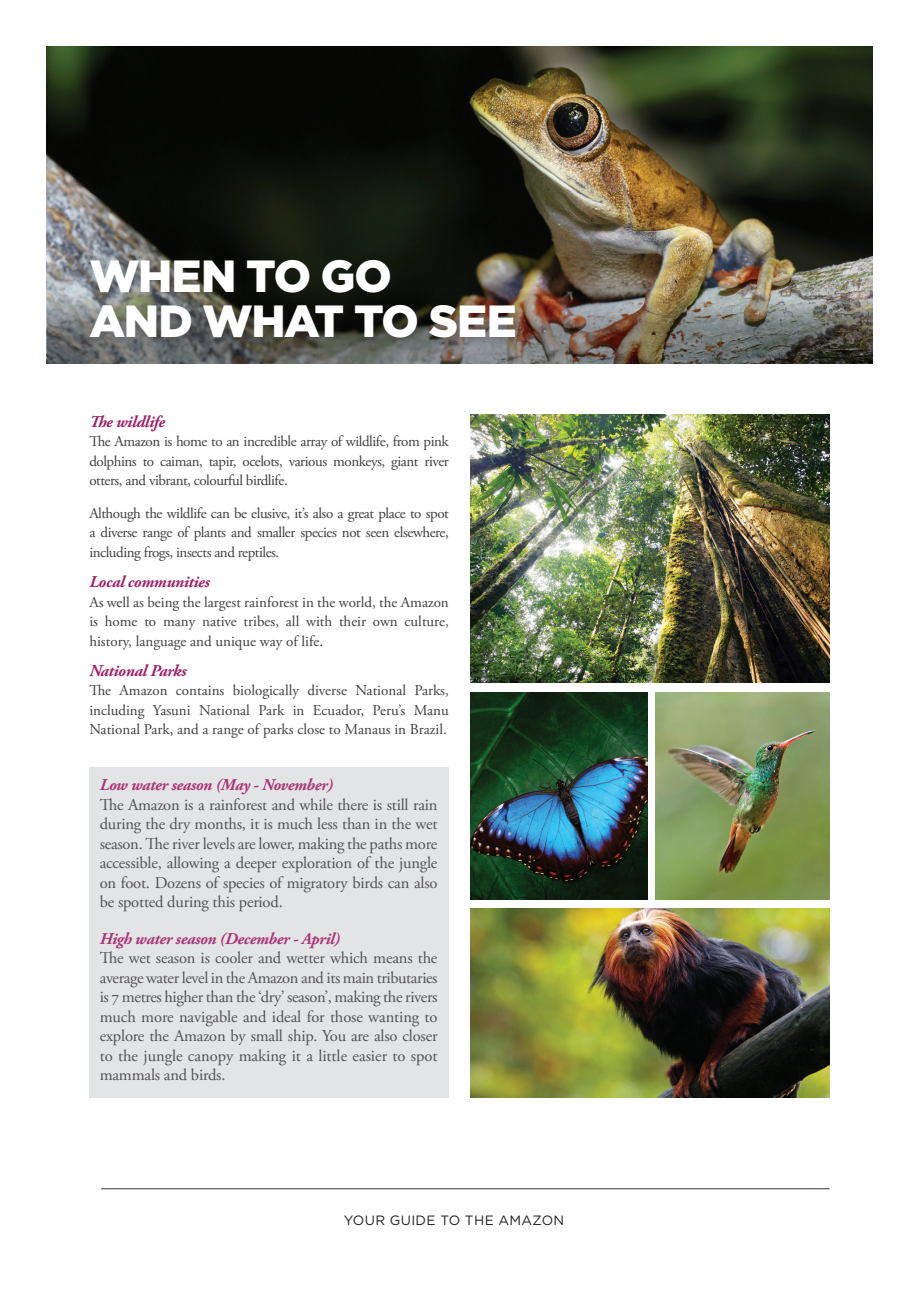
<style>
.page{position:relative;width:919px;height:1289px;background:#fff}
.page>*{position:absolute;margin:0;border:0;box-sizing:border-box;transform-origin:0 0}
.t1{font:900 45px/44.2px "Gotham";letter-spacing:-.03em;color:#fff}
.t2{font:16.5px/19.5px "Adobe Garamond Pro";letter-spacing:-.01em;color:#535254;text-align:justify}
.t3{font:italic 700 16.5px "Adobe Garamond Pro";letter-spacing:-.02em;color:#ab3477}
.t4{font:italic 700 16.5px "Adobe Garamond Pro";letter-spacing:-.02em;color:#a02166}
.t5{font:15px/19.5px "Adobe Garamond Pro";letter-spacing:-.025em;color:#403f41;text-align:justify}
.t6{font:13.5px "Gotham";letter-spacing:.025em;color:#231f20}
</style>
<div class="page">
<img style="left:47px;top:47px;width:825px;height:244px">
<img style="left:47px;top:291px;width:825px;height:72px">
<div style="left:84px;top:254px;width:443px;height:95px;background:#231f20;opacity:.3"></div>
<img style="left:470px;top:415px;width:359px;height:267px">
<img style="left:470px;top:692px;width:177px;height:207px">
<img style="left:470px;top:908px;width:359px;height:189px">
<img style="left:655px;top:692px;width:174px;height:207px">
<div style="left:89px;top:766px;width:360px;height:331px;background:#e3e4e6"></div>
<hr style="left:101px;top:1188px;width:728px;height:1px;background:#323640">
<h1 class="t1" style="left:89px;top:253px;width:429px">WHEN TO GO<br>AND WHAT TO SEE</h1>
<p class="t4" style="left:89px;top:412px;width:77px">The wildlife</p>
<p class="t5" style="left:89px;top:432px;width:361px">The Amazon is home to an incredible array of wildlife, from pink dolphins to caiman, tapir, ocelots, various monkeys, giant river otters, and vibrant, colourful birdlife.</p>
<p class="t5" style="left:89px;top:503px;width:361px">Although the wildlife can be elusive, it’s also a great place to spot a diverse range of plants and smaller species not seen elsewhere, including frogs, insects and reptiles.</p>
<p class="t4" style="left:89px;top:572px;width:122px">Local communities</p>
<p class="t5" style="left:89px;top:593px;width:361px">As well as being the largest rainforest in the world, the Amazon is home to many native tribes, all with their own culture, history, language and unique way of life.</p>
<p class="t4" style="left:89px;top:661px;width:98px">National Parks</p>
<p class="t5" style="left:89px;top:681px;width:361px">The Amazon contains biologically diverse National Parks, including Yasuni National Park in Ecuador, Peru’s Manu National Park, and a range of parks close to Manaus in Brazil.</p>
<p class="t3" style="left:100px;top:775px;width:235px">Low water season (May - November)</p>
<p class="t2" style="left:100px;top:795px;width:339px">The Amazon is a rainforest and while there is still rain during the dry months, it is much less than in the wet season. The river levels are lower, making the paths more accessible, allowing a deeper exploration of the jungle on foot. Dozens of species of migratory birds can also be spotted during this period.</p>
<p class="t3" style="left:100px;top:928px;width:242px">High water season (December - April)</p>
<p class="t2" style="left:100px;top:948px;width:339px">The wet season is cooler and wetter which means the average water level in the Amazon and its main tributaries is 7 metres higher than the ‘dry’ season’, making the rivers much more navigable and ideal for those wanting to explore the Amazon by small ship. You are also closer to the jungle canopy making it a little easier to spot mammals and birds.</p>
<p class="t6" style="left:344px;top:1212px;width:222px">YOUR GUIDE TO THE AMAZON</p>
</div>
